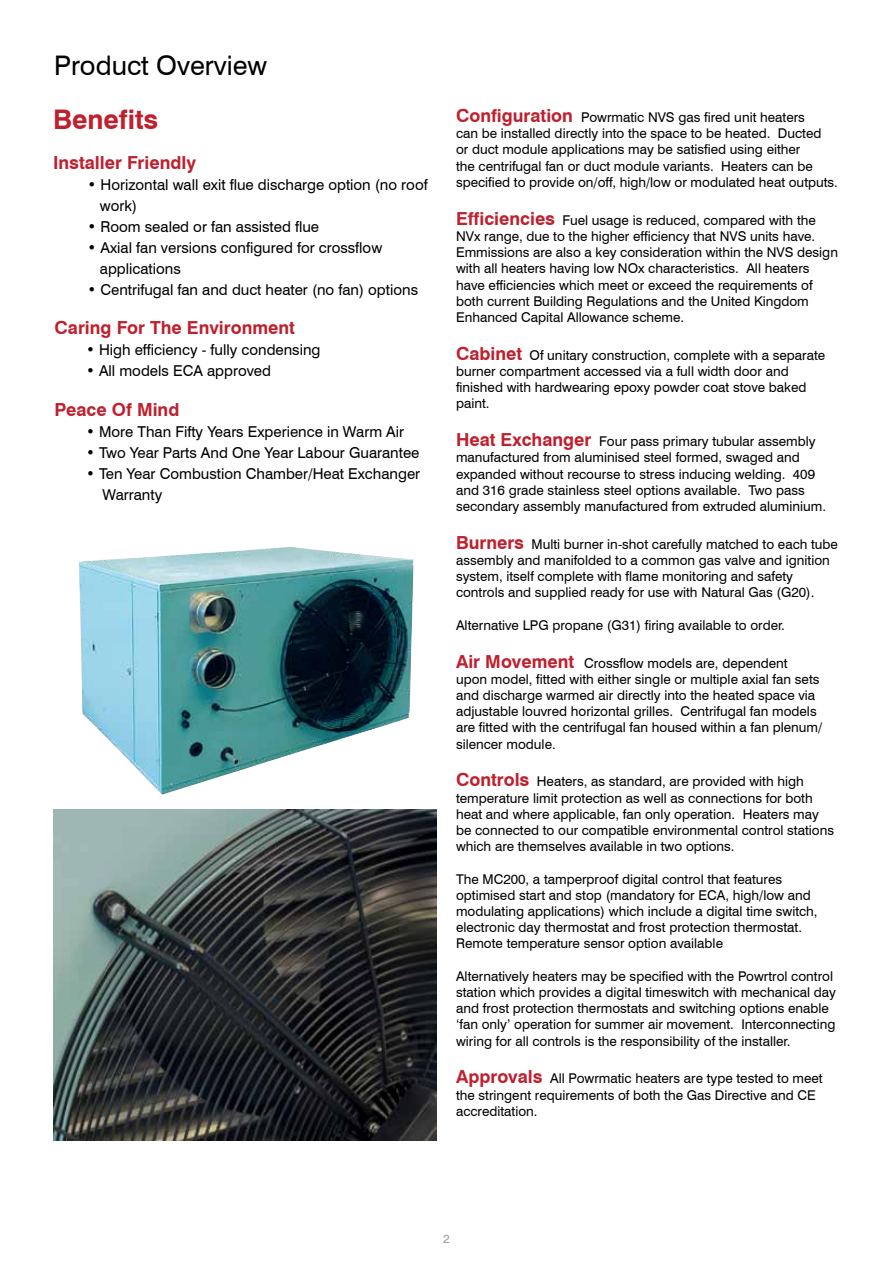
<style>
.page{position:relative;width:893px;height:1263px;background:#fff}
.page>*{position:absolute;margin:0;border:0;box-sizing:border-box;transform-origin:0 0}
.t1{font:27px "Swiss 721 BT";color:#000}
.t2{font:700 27px "Swiss 721 BT";color:#bf202e}
.t3{font:700 18px "Swiss 721 BT";color:#bf202e}
.t4{font:15px/21px "Swiss 721 BT";color:#000}
.t5{font:13.5px/16.2px "Swiss 721 BT";color:#000}
.t6{font:12px "Swiss 721 BT";color:#a09892}
.s1{font-weight:700;font-size:18px;color:#bf202e}
</style>
<div class="page">
<img style="left:79px;top:547px;width:335px;height:248px">
<img style="left:53px;top:810px;width:383px;height:331px">
<h1 class="t1" style="left:54px;top:49px;width:215px">Product Overview</h1>
<h1 class="t2" style="left:53px;top:103px;width:107px">Benefits</h1>
<h2 class="t3" style="left:53px;top:151px;width:145px">Installer Friendly</h2>
<p class="t4" style="left:100px;top:174px;width:329px;text-indent:-12px">• Horizontal wall exit flue discharge option (no roof work)</p>
<p class="t4" style="left:88px;top:216px;width:233px">• Room sealed or fan assisted flue</p>
<p class="t4" style="left:100px;top:237px;width:284px;text-indent:-12px">• Axial fan versions configured for crossflow applications</p>
<p class="t4" style="left:88px;top:279px;width:332px">• Centrifugal fan and duct heater (no fan) options</p>
<h2 class="t3" style="left:55px;top:317px;width:242px">Caring For The Environment</h2>
<p class="t4" style="left:86px;top:339px;width:236px">• High efficiency - fully condensing</p>
<p class="t4" style="left:86px;top:360px;width:186px">• All models ECA approved</p>
<h2 class="t3" style="left:55px;top:398px;width:126px">Peace Of Mind</h2>
<p class="t4" style="left:86px;top:421px;width:320px">• More Than Fifty Years Experience in Warm Air</p>
<p class="t4" style="left:86px;top:442px;width:335px">• Two Year Parts And One Year Labour Guarantee</p>
<p class="t4" style="left:102px;top:463px;width:319px;text-indent:-16px">• Ten Year Combustion Chamber/Heat Exchanger<br>Warranty</p>
<p class="t5" style="left:456px;top:109px;width:383px"><span class="s1">Configuration</span> Powrmatic NVS gas fired unit heaters<br>can be installed directly into the space to be heated. Ducted<br>or duct module applications may be satisfied using either<br>the centrifugal fan or duct module variants. Heaters can be specified to provide on/off, high/low or modulated heat outputs.</p>
<p class="t5" style="left:456px;top:212px;width:383px"><span class="s1">Efficiencies</span> Fuel usage is reduced, compared with the NVx range, due to the higher efficiency that NVS units have.<br>Emmissions are also a key consideration within the NVS design with all heaters having low NOx characteristics. All heaters have efficiencies which meet or exceed the requirements of both current Building Regulations and the United Kingdom Enhanced Capital Allowance scheme.</p>
<p class="t5" style="left:456px;top:347px;width:371px"><span class="s1">Cabinet</span> Of unitary construction, complete with a separate burner compartment accessed via a full width door and finished with hardwearing epoxy powder coat stove baked paint.</p>
<p class="t5" style="left:456px;top:433px;width:372px"><span class="s1">Heat Exchanger</span> Four pass primary tubular assembly manufactured from aluminised steel formed, swaged and expanded without recourse to stress inducing welding. 409 and 316 grade stainless steel options available. Two pass secondary assembly manufactured from extruded aluminium.</p>
<p class="t5" style="left:456px;top:536px;width:383px"><span class="s1">Burners</span> Multi burner in-shot carefully matched to each tube assembly and manifolded to a common gas valve and ignition system, itself complete with flame monitoring and safety controls and supplied ready for use with Natural Gas (G20).</p>
<p class="t5" style="left:456px;top:617px;width:330px">Alternative LPG propane (G31) firing available to order.</p>
<p class="t5" style="left:456px;top:654px;width:368px"><span class="s1">Air Movement</span> Crossflow models are, dependent upon model, fitted with either single or multiple axial fan sets and discharge warmed air directly into the heated space via adjustable louvred horizontal grilles. Centrifugal fan models are fitted with the centrifugal fan housed within a fan plenum/ silencer module.</p>
<p class="t5" style="left:456px;top:773px;width:380px"><span class="s1">Controls</span> Heaters, as standard, are provided with high temperature limit protection as well as connections for both heat and where applicable, fan only operation. Heaters may be connected to our compatible environmental control stations which are themselves available in two options.</p>
<p class="t5" style="left:456px;top:870px;width:363px">The MC200, a tamperproof digital control that features optimised start and stop (mandatory for ECA, high/low and modulating applications) which include a digital time switch, electronic day thermostat and frost protection thermostat.<br>Remote temperature sensor option available</p>
<p class="t5" style="left:456px;top:968px;width:382px">Alternatively heaters may be specified with the Powrtrol control station which provides a digital timeswitch with mechanical day and frost protection thermostats and switching options enable ‘fan only’ operation for summer air movement. I nterconnecting wiring for all controls is the responsibility of the installer.</p>
<p class="t5" style="left:456px;top:1070px;width:368px"><span class="s1">Approvals</span> All Powrmatic heaters are type tested to meet the stringent requirements of both the Gas Directive and CE accreditation.</p>
<p class="t6" style="left:443px;top:1232px;width:8px">2</p>
</div>
